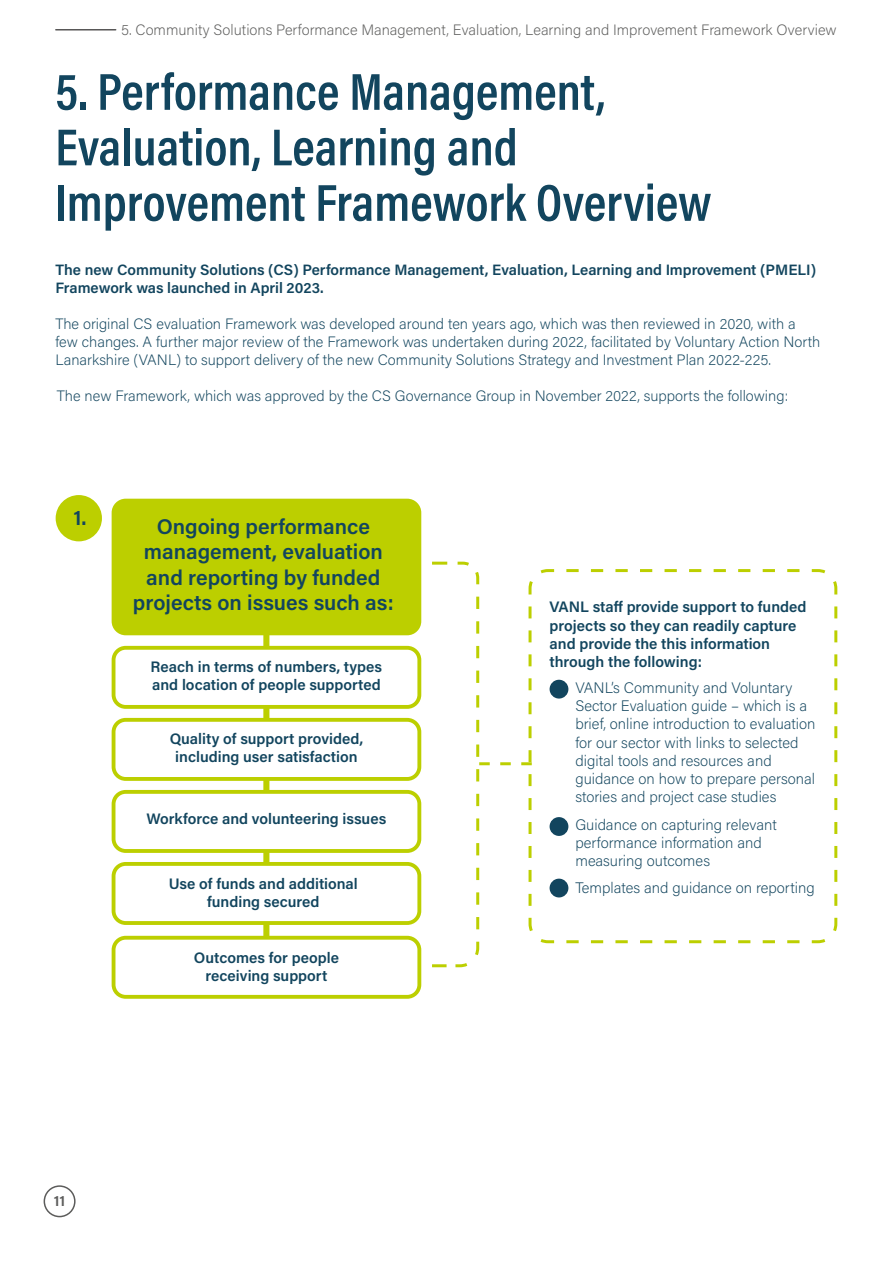
<style>
.page{position:relative;width:893px;height:1263px;background:#fff}
.page>*{position:absolute;margin:0;border:0;box-sizing:border-box;transform-origin:0 0}
.t1{font:600 52.5px/55.5px "Acumin Pro Cond";color:#12455e}
.t2{font:600 21.3px/25.5px "Acumin Pro";color:#12455e;text-align:center}
.t3{font:600 15.15px/18.1px "Acumin Pro";color:#12455e;text-align:center}
.t4{font:200 15.15px/18.1px "Acumin Pro";color:#12455e}
.t5{font:200 15px/18px "Acumin Pro";color:#12455e}
.t6{font:600 15px/18px "Acumin Pro";color:#12455e}
.t7{font:200 15px "Acumin Pro";color:#5c5c5b}
.t8{font:600 15px "Acumin Pro";color:#5c5c5b}
</style>
<div class="page">
<div style="left:44px;top:1185px;width:32px;height:32px;border:2px solid #5c5c5b;border-radius:50%"></div>
<hr style="left:56px;top:29px;width:60px;height:2px;background:#575656">
<svg style="left:532px;top:569px;width:306px;height:375px"></svg>
<div style="left:114px;top:501px;width:305px;height:132px;background:#bccf00;border-radius:12px"></div>
<div style="left:112px;top:499px;width:309px;height:136px;border:4px solid #bccf00;border-radius:12px"></div>
<div style="left:263px;top:631px;width:6px;height:355px;background:#bccf00"></div>
<div style="left:114px;top:648px;width:305px;height:59px;background:#fff;border-radius:12px"></div>
<div style="left:112px;top:646px;width:309px;height:63px;border:4px solid #bccf00;border-radius:12px"></div>
<div style="left:114px;top:720px;width:305px;height:59px;background:#fff;border-radius:12px"></div>
<div style="left:112px;top:718px;width:309px;height:63px;border:4px solid #bccf00;border-radius:12px"></div>
<div style="left:114px;top:792px;width:305px;height:59px;background:#fff;border-radius:12px"></div>
<div style="left:112px;top:790px;width:309px;height:63px;border:4px solid #bccf00;border-radius:12px"></div>
<div style="left:114px;top:864px;width:305px;height:59px;background:#fff;border-radius:12px"></div>
<div style="left:112px;top:862px;width:309px;height:63px;border:4px solid #bccf00;border-radius:12px"></div>
<div style="left:114px;top:938px;width:305px;height:59px;background:#fff;border-radius:12px"></div>
<div style="left:112px;top:936px;width:309px;height:63px;border:4px solid #bccf00;border-radius:12px"></div>
<div style="left:56px;top:495px;width:46px;height:46px;background:#bccf00;border-radius:50%"></div>
<svg style="left:432px;top:561px;width:100px;height:407px"></svg>
<div style="left:550px;top:680px;width:18px;height:18px;background:#12455e;border-radius:50%"></div>
<div style="left:550px;top:817px;width:18px;height:19px;background:#12455e;border-radius:50%"></div>
<div style="left:550px;top:879px;width:18px;height:18px;background:#12455e;border-radius:50%"></div>
<p class="t7" style="left:121px;top:19px;width:717px">5. Community Solutions Performance Management, Evaluation, Learning and Improvement Framework Overview</p>
<p class="t1" style="left:55px;top:63px;width:658px">5. Performance Management,<br>Evaluation, Learning and<br>Improvement Framework Overview</p>
<p class="t6" style="left:55px;top:260px;width:762px">The new Community Solutions (CS) Performance Management, Evaluation, Learning and Improvement (PMELI)<br>Framework was launched in April 2023.</p>
<p class="t5" style="left:55px;top:314px;width:766px">The original CS evaluation Framework was developed around ten years ago, which was then reviewed in 2020, with a few changes. A further major review of the Framework was undertaken during 2022, facilitated by Voluntary Action North<br>Lanarkshire (VANL) to support delivery of the new Community Solutions Strategy and Investment Plan 2022-225.</p>
<p class="t5" style="left:57px;top:386px;width:733px">The new Framework, which was approved by the CS Governance Group in November 2022, supports the following:</p>
<p class="t2" style="left:73px;top:504px;width:14px">1.</p>
<p class="t2" style="left:133px;top:513px;width:262px">Ongoing performance management, evaluation and reporting by funded projects on issues such as:</p>
<p class="t3" style="left:151px;top:657px;width:233px;text-align:left">Reach in terms of numbers, types and location of people supported</p>
<p class="t3" style="left:170px;top:729px;width:195px">Quality of support provided, including user satisfaction</p>
<p class="t3" style="left:147px;top:809px;width:241px">Workforce and volunteering issues</p>
<p class="t3" style="left:169px;top:874px;width:190px">Use of funds and additional funding secured</p>
<p class="t3" style="left:194px;top:948px;width:146px">Outcomes for people receiving support</p>
<p class="t8" style="left:54px;top:1190px;width:13px">11</p>
<p class="t3" style="left:550px;top:597px;width:258px;text-align:left">VANL staff provide support to funded projects so they can readily capture and provide the this information through the following:</p>
<p class="t4" style="left:575px;top:678px;width:242px">VANL’s Community and Voluntary Sector Evaluation guide – which is a brief, online introduction to evaluation for our sector with links to selected digital tools and resources and guidance on how to prepare personal stories and project case studies</p>
<p class="t4" style="left:575px;top:814px;width:203px">Guidance on capturing relevant performance information and measuring outcomes</p>
<p class="t4" style="left:575px;top:878px;width:241px">Templates and guidance on reporting</p>
</div>
